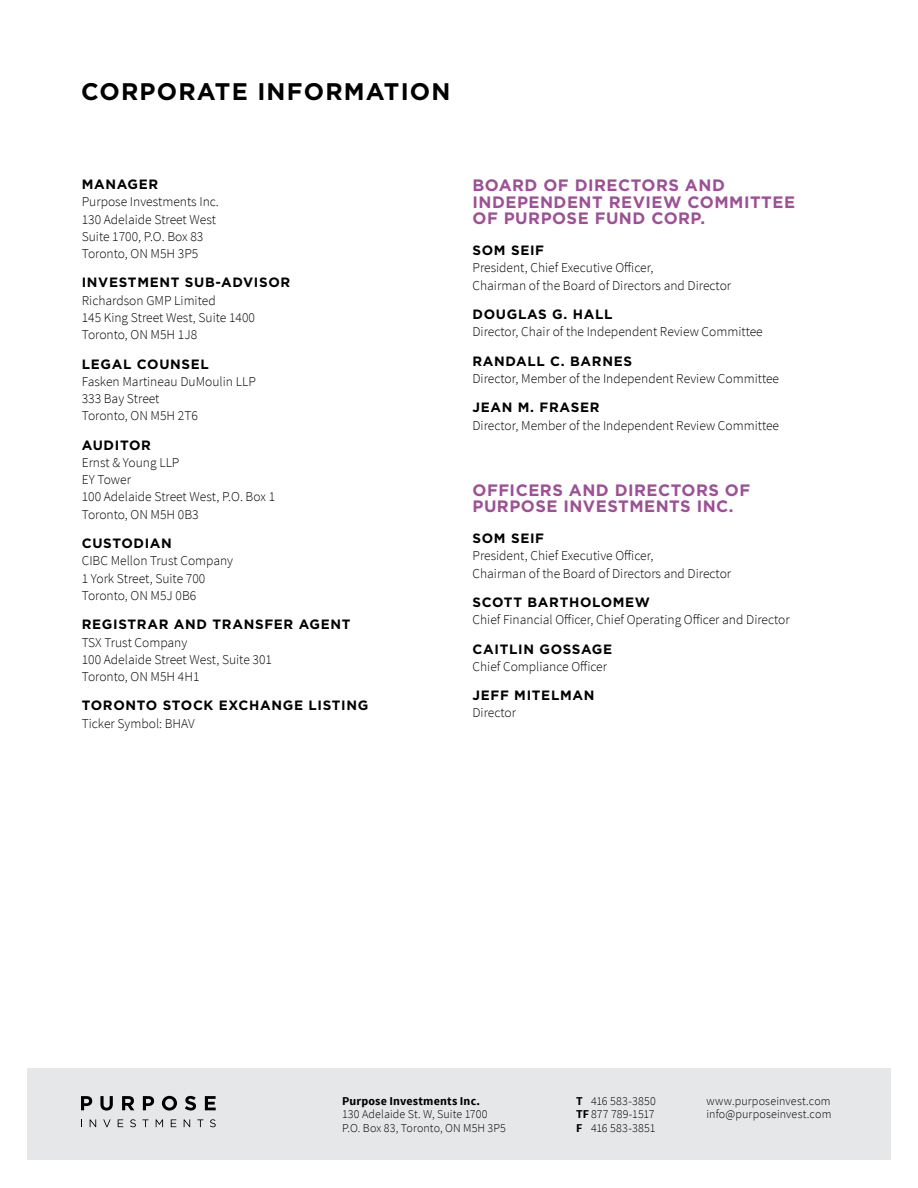
<style>
.page{position:relative;width:918px;height:1188px;background:#fff}
.page>*{position:absolute;margin:0;border:0;box-sizing:border-box;transform-origin:0 0}
.t1{font:700 24px "Gotham";letter-spacing:.05em;color:#000}
.t2{font:700 16.5px/16.5px "Gotham";letter-spacing:.03em;color:#9d5095}
.t3{font:300 13.5px/17.2px "Source Sans Pro";color:#000}
.t4{font:700 13.5px "Gotham";letter-spacing:.05em;color:#000}
.t5{font:300 12px/13.5px "Source Sans Pro";letter-spacing:.01em;color:#000}
.t6{font:700 12px "Source Sans Pro";letter-spacing:.015em;color:#000}
.s1{font-weight:700}
</style>
<div class="page">
<div style="left:27px;top:1068px;width:864px;height:92px;background:#e6e7e8"></div>
<svg style="left:118px;top:1119px;width:5px;height:8px"></svg>
<svg style="left:130px;top:1119px;width:6px;height:8px"></svg>
<svg style="left:103px;top:1119px;width:8px;height:8px"></svg>
<svg style="left:90px;top:1119px;width:6px;height:8px"></svg>
<svg style="left:184px;top:1119px;width:6px;height:8px"></svg>
<svg style="left:197px;top:1119px;width:6px;height:8px"></svg>
<svg style="left:210px;top:1119px;width:6px;height:8px"></svg>
<svg style="left:156px;top:1119px;width:7px;height:8px"></svg>
<svg style="left:142px;top:1119px;width:7px;height:8px"></svg>
<svg style="left:171px;top:1119px;width:5px;height:8px"></svg>
<svg style="left:100px;top:1096px;width:13px;height:15px"></svg>
<svg style="left:185px;top:1096px;width:11px;height:15px"></svg>
<svg style="left:205px;top:1096px;width:11px;height:14px"></svg>
<svg style="left:143px;top:1096px;width:11px;height:14px"></svg>
<svg style="left:162px;top:1096px;width:15px;height:15px"></svg>
<svg style="left:81px;top:1096px;width:11px;height:14px"></svg>
<svg style="left:122px;top:1096px;width:12px;height:14px"></svg>
<h1 class="t1" style="left:81px;top:77px;width:371px">CORPORATE INFORMATION</h1>
<p class="t4" style="left:82px;top:176px;width:78px">MANAGER</p>
<p class="t3" style="left:82px;top:193px;width:139px">Purpose Investments Inc.<br>130 Adelaide Street West<br>Suite 1700, P.O. Box 83<br>Toronto, ON M5H 3P5</p>
<p class="t4" style="left:82px;top:274px;width:210px">INVESTMENT SUB-ADVISOR</p>
<p class="t3" style="left:82px;top:292px;width:175px">Richardson GMP Limited<br>145 King Street West, Suite 1400<br>Toronto, ON M5H 1J8</p>
<p class="t4" style="left:82px;top:356px;width:129px">LEGAL COUNSEL</p>
<p class="t3" style="left:82px;top:373px;width:176px">Fasken Martineau DuMoulin LLP<br>333 Bay Street<br>Toronto, ON M5H 2T6</p>
<p class="t4" style="left:82px;top:437px;width:71px">AUDITOR</p>
<p class="t3" style="left:82px;top:454px;width:195px">Ernst &amp; Young LLP<br>EY Tower<br>100 Adelaide Street West, P.O. Box 1<br>Toronto, ON M5H 0B3</p>
<p class="t4" style="left:82px;top:535px;width:92px">CUSTODIAN</p>
<p class="t3" style="left:82px;top:552px;width:153px">CIBC Mellon Trust Company<br>1 York Street, Suite 700<br>Toronto, ON M5J 0B6</p>
<p class="t4" style="left:82px;top:616px;width:270px">REGISTRAR AND TRANSFER AGENT</p>
<p class="t3" style="left:82px;top:634px;width:192px">TSX Trust Company<br>100 Adelaide Street West, Suite 301<br>Toronto, ON M5H 4H1</p>
<p class="t4" style="left:82px;top:698px;width:288px">TORONTO STOCK EXCHANGE LISTING</p>
<p class="t3" style="left:82px;top:715px;width:115px">Ticker Symbol: BHAV</p>
<p class="t2" style="left:472px;top:177px;width:324px">BOARD OF DIRECTORS AND<br>INDEPENDENT REVIEW COMMITTEE<br>OF PURPOSE FUND CORP.</p>
<p class="t4" style="left:472px;top:242px;width:73px">SOM SEIF</p>
<p class="t3" style="left:472px;top:259px;width:260px">President, Chief Executive Officer,<br>Chairman of the Board of Directors and Director</p>
<p class="t4" style="left:472px;top:306px;width:141px">DOUGLAS G. HALL</p>
<p class="t3" style="left:472px;top:323px;width:292px">Director, Chair of the Independent Review Committee</p>
<p class="t4" style="left:472px;top:353px;width:161px">RANDALL C. BARNES</p>
<p class="t3" style="left:472px;top:370px;width:308px">Director, Member of the Independent Review Committee</p>
<p class="t4" style="left:472px;top:399px;width:129px">JEAN M. FRASER</p>
<p class="t3" style="left:472px;top:417px;width:308px">Director, Member of the Independent Review Committee</p>
<p class="t2" style="left:472px;top:482px;width:279px">OFFICERS AND DIRECTORS OF<br>PURPOSE INVESTMENTS INC.</p>
<p class="t4" style="left:472px;top:530px;width:73px">SOM SEIF</p>
<p class="t3" style="left:472px;top:547px;width:260px">President, Chief Executive Officer,<br>Chairman of the Board of Directors and Director</p>
<p class="t4" style="left:472px;top:594px;width:179px">SCOTT BARTHOLOMEW</p>
<p class="t3" style="left:472px;top:611px;width:319px">Chief Financial Officer, Chief Operating Officer and Director</p>
<p class="t4" style="left:472px;top:641px;width:141px">CAITLIN GOSSAGE</p>
<p class="t3" style="left:472px;top:658px;width:136px">Chief Compliance Officer</p>
<p class="t4" style="left:472px;top:687px;width:123px">JEFF MITELMAN</p>
<p class="t3" style="left:472px;top:704px;width:45px">Director</p>
<p class="t6" style="left:342px;top:1093px;width:140px">Purpose Investments Inc.</p>
<p class="t5" style="left:342px;top:1108px;width:166px">130 Adelaide St. W, Suite 1700<br>P.O. Box 83, Toronto, ON M5H 3P5</p>
<p class="t5" style="left:576px;top:1094px;width:82px"><span class="s1">T</span> 416 583-3850<br><span class="s1">TF</span> 877 789-1517<br><span class="s1">F</span> 416 583-3851</p>
<p class="t5" style="left:706px;top:1094px;width:126px">www.purposeinvest.com info@purposeinvest.com</p>
</div>
